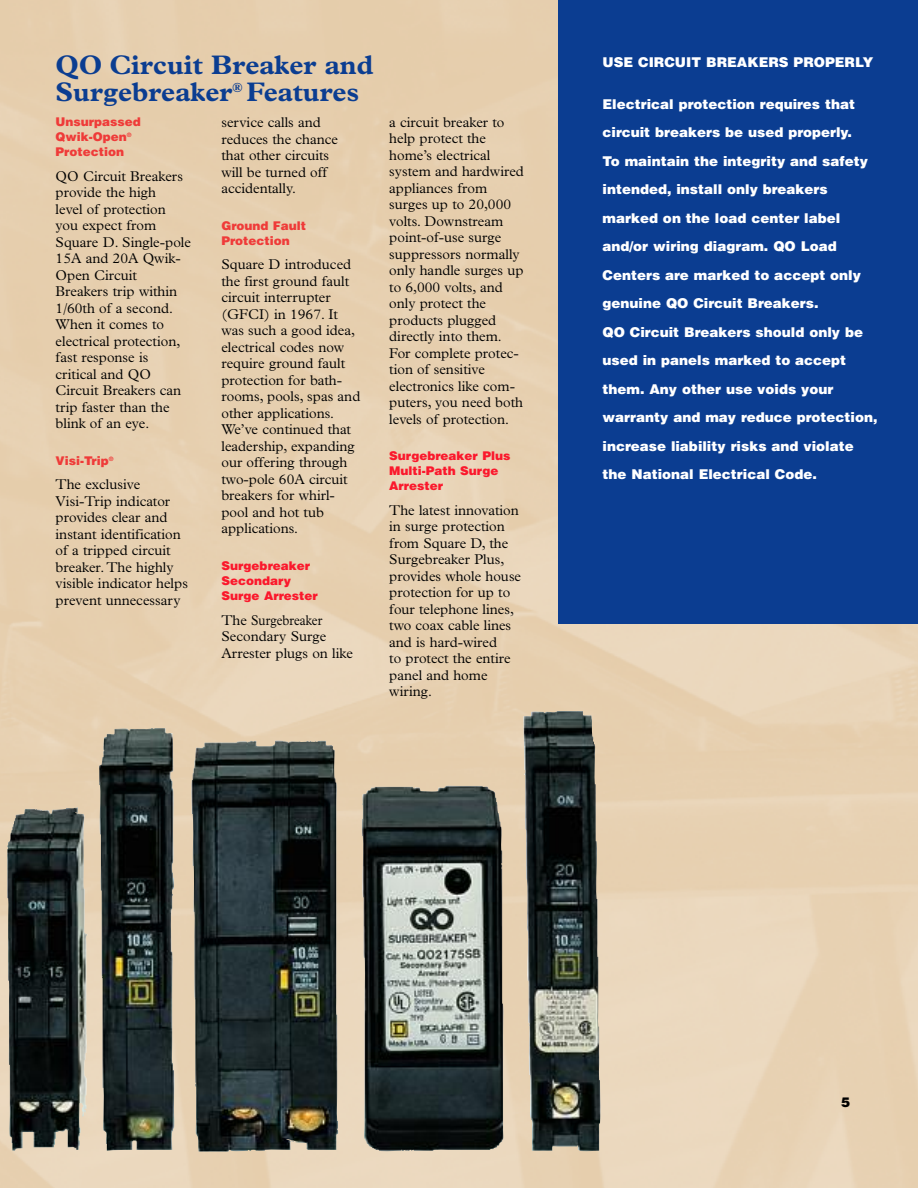
<style>
.page{position:relative;width:918px;height:1188px;background:#fff}
.page>*{position:absolute;margin:0;border:0;box-sizing:border-box;transform-origin:0 0}
.t1{font:700 27px/27px "Plantin";color:#0b3d91}
.t2{font:300 14.25px/16.5px "Plantin";color:#000}
.t3{font:900 13.5px/28.5px "Helvetica";color:#fff}
.t4{font:900 13.5px "Helvetica";color:#000}
.t5{font:900 12px/15px "Helvetica";color:#fb182c}
.t6{font:900 12px/15px "Helvetica";color:#ef3b39}
</style>
<div class="page">
<img style="left:0;top:0;width:918px;height:1188px">
<div style="left:559px;top:0;width:359px;height:624px;background:#0b3d91"></div>
<h1 class="t1" style="left:56px;top:53px;width:319px">QO Circuit Breaker and<br>Surgebreaker<sup>®</sup> Features</h1>
<p class="t6" style="left:56px;top:114px;width:87px">Unsurpassed<br>Qwik-Open<sup>®<br></sup>Protection</p>
<p class="t2" style="left:56px;top:169px;width:137px">QO Circuit Breakers provide the high<br>level of protection you expect from<br>Square D. Single-pole<br>15A and 20A Qwik-<br>Open Circuit<br>Breakers trip within<br>1/60th of a second.<br>When it comes to electrical protection, fast response is critical and QO<br>Circuit Breakers can trip faster than the blink of an eye.</p>
<p class="t6" style="left:56px;top:453px;width:60px">Visi-Trip<sup>®</sup></p>
<p class="t2" style="left:56px;top:478px;width:134px">The exclusive<br>Visi-Trip indicator provides clear and instant identification of a tripped circuit breaker. The highly visible indicator helps prevent unnecessary</p>
<p class="t2" style="left:221px;top:115px;width:118px">service calls and reduces the chance that other circuits will be turned off accidentally.</p>
<p class="t6" style="left:221px;top:218px;width:86px">Ground Fault<br>Protection</p>
<p class="t2" style="left:221px;top:258px;width:140px">Square D introduced the first ground fault circuit interrupter (GFCI) in 1967. It was such a good idea, electrical codes now require ground fault protection for bath&shy;rooms, pools, spas and other applications.<br>We’ve continued that leadership, expanding our offering through two-pole 60A circuit breakers for whirl&shy;pool and hot tub applications.</p>
<p class="t5" style="left:221px;top:558px;width:98px">Surgebreaker<br>Secondary<br>Surge Arrester</p>
<p class="t2" style="left:221px;top:613px;width:133px">The Surgebreaker<br>Secondary Surge<br>Arrester plugs on like</p>
<p class="t2" style="left:389px;top:115px;width:136px">a circuit breaker to help protect the home’s electrical system and hardwired appliances from surges up to 20,000 volts. Downstream point-of-use surge suppressors normally only handle surges up to 6,000 volts, and only protect the products plugged directly into them.<br>For complete protec&shy;tion of sensitive electronics like com&shy;puters, you need both levels of protection.</p>
<p class="t5" style="left:389px;top:449px;width:123px">Surgebreaker Plus<br>Multi-Path Surge<br>Arrester</p>
<p class="t2" style="left:389px;top:503px;width:133px">The latest innovation in surge protection from Square D, the<br>Surgebreaker Plus, provides whole house protection for up to four telephone lines, two coax cable lines and is hard-wired<br>to protect the entire panel and home wiring.</p>
<p class="t3" style="left:603px;top:48px;width:272px">USE CIRCUIT BREAKERS PROPERLY</p>
<p class="t3" style="left:603px;top:90px;width:277px">Electrical protection requires that circuit breakers be used properly.<br>To maintain the integrity and safety intended, install only breakers marked on the load center label and/or wiring diagram. QO Load Centers are marked to accept only genuine QO Circuit Breakers.<br>QO Circuit Breakers should only be used in panels marked to accept them. Any other use voids your warranty and may reduce protection, increase liability risks and violate the National Electrical Code.</p>
<p class="t4" style="left:841px;top:1095px;width:11px">5</p>
</div>
